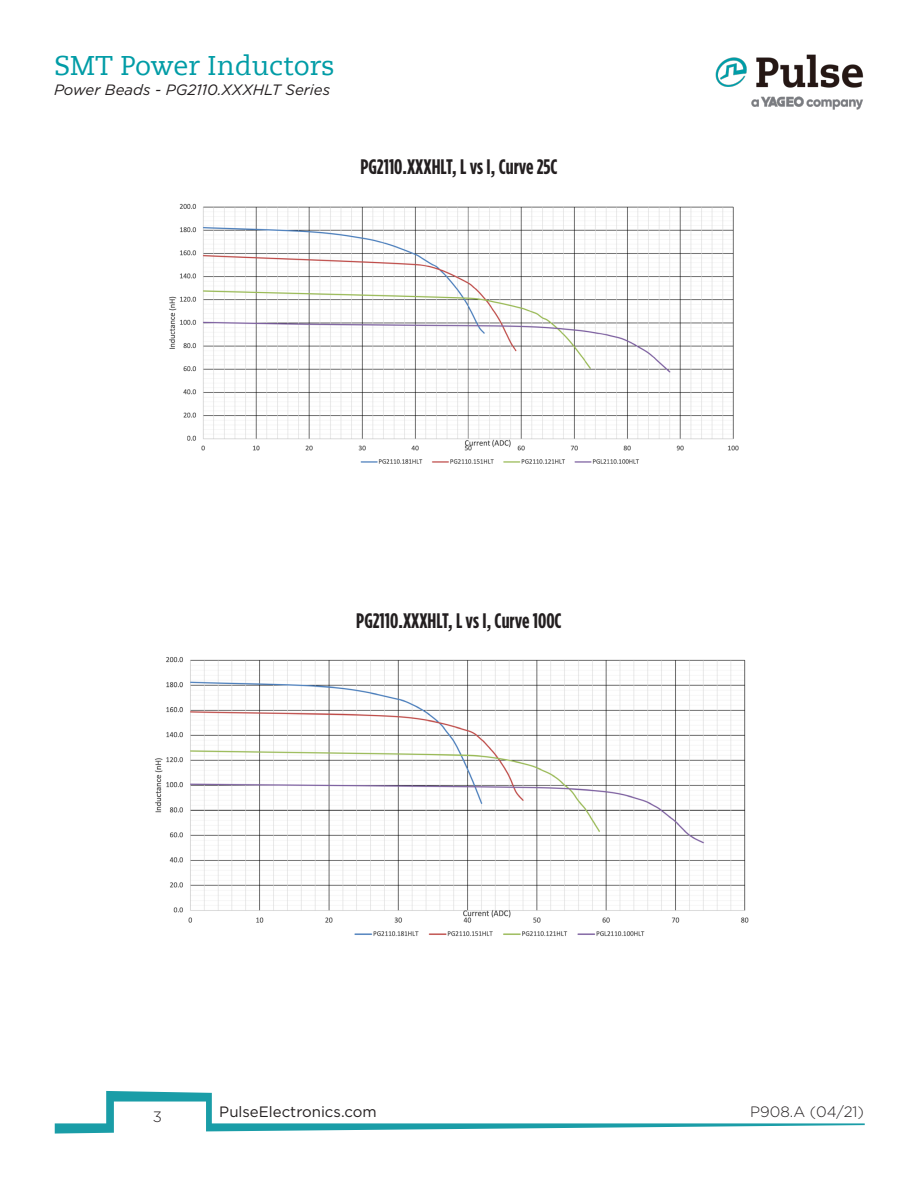
<style>
.page{position:relative;width:918px;height:1188px;background:#fff}
.page>*{position:absolute;margin:0;border:0;box-sizing:border-box;transform-origin:0 0}
.t1{font:27px "Caecilia LT Std";color:#009ca6}
.t2{font:700 21px "Gotham Condensed";color:#231f20}
.t3{font:italic 15px "Gotham";color:#231f20}
.t4{font:15px "Gotham";color:#231f20}
.t5{font:300 15px "Gotham";color:#231f20}
</style>
<div class="page">
<img style="left:169px;top:203px;width:570px;height:261px">
<img style="left:155px;top:657px;width:594px;height:279px">
<img style="left:715px;top:54px;width:149px;height:56px">
<svg style="left:55px;top:1091px;width:810px;height:43px"></svg>
<p class="t1" style="left:54px;top:50px;width:282px">SMT Power Inductors</p>
<p class="t3" style="left:54px;top:80px;width:278px">Power Beads - PG2110.XXXHLT Series</p>
<p class="t2" style="left:360px;top:155px;width:199px">PG2110.XXXHLT, L vs I, Curve 25C</p>
<p class="t2" style="left:356px;top:608px;width:207px">PG2110.XXXHLT, L vs I, Curve 100C</p>
<p class="t5" style="left:153px;top:1107px;width:11px">3</p>
<p class="t4" style="left:219px;top:1102px;width:159px">PulseElectronics.com</p>
<p class="t5" style="left:750px;top:1103px;width:115px">P908.A (04/21)</p>
</div>
